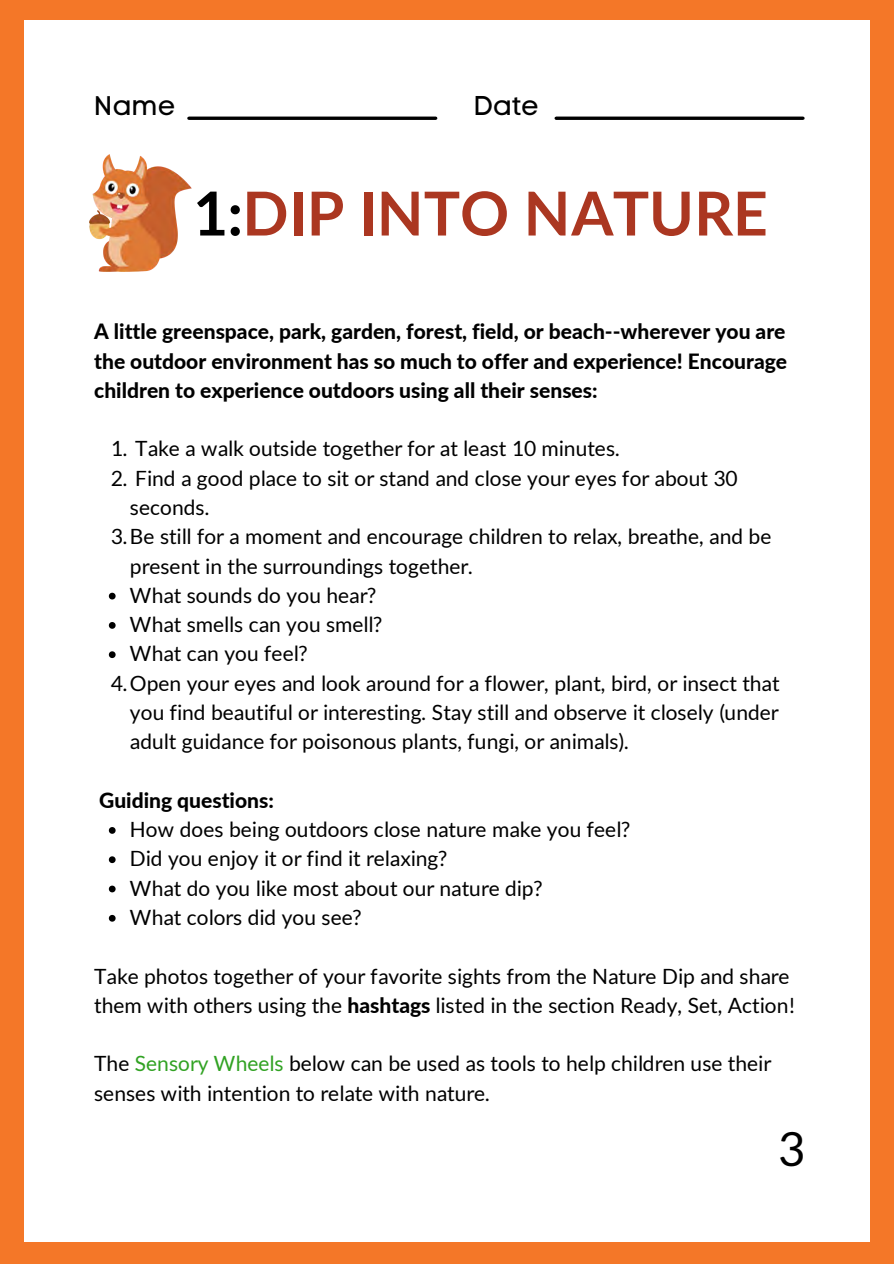
<style>
.page{position:relative;width:894px;height:1264px;background:#fff}
.page>*{position:absolute;margin:0;border:0;box-sizing:border-box;transform-origin:0 0}
.t1{font:700 60.6px "Lato";letter-spacing:.005em;color:#ab3721}
.t2{font:46.95px "Lato";color:#000}
.t3{font:26.85px "Code Pro Normal LC";color:#000}
.t4{font:21px/29.2px "Lato";color:#000}
.t5{font:800 21px/29.2px "Lato";color:#000;text-align:justify}
.s1{color:#000}
.s2{font-weight:800}
.s3{color:#31a223}
</style>
<div class="page">
<div style="left:0;top:0;width:893px;height:1263px;background:#f47728"></div>
<div style="left:24px;top:20px;width:845px;height:1221px;background:#fff"></div>
<hr style="left:189px;top:117px;width:246px;height:3px;background:#000">
<hr style="left:556px;top:117px;width:246px;height:3px;background:#000">
<img style="left:89px;top:154px;width:103px;height:117px">
<svg style="left:109px;top:592px;width:7px;height:7px"></svg>
<svg style="left:109px;top:622px;width:7px;height:6px"></svg>
<svg style="left:109px;top:651px;width:7px;height:7px"></svg>
<svg style="left:109px;top:827px;width:7px;height:6px"></svg>
<svg style="left:109px;top:856px;width:7px;height:7px"></svg>
<svg style="left:109px;top:885px;width:7px;height:7px"></svg>
<svg style="left:109px;top:914px;width:7px;height:7px"></svg>
<p class="t3" style="left:94px;top:89px;width:83px">Name</p>
<p class="t3" style="left:473px;top:89px;width:67px">Date</p>
<h1 class="t1" style="left:192px;top:179px;width:577px"><span class="s1">1:</span>DIP INTO NATURE</h1>
<p class="t5" style="left:94px;top:316px;width:694px">A little greenspace, park, garden, forest, field, or beach--wherever you are the outdoor environment has so much to offer and experience! Encourage children to experience outdoors using all their senses:</p>
<p class="t4" style="left:111px;top:434px;width:510px">1. Take a walk outside together for at least 10 minutes.</p>
<p class="t4" style="left:111px;top:463px;width:628px">2. Find a good place to sit or stand and close your eyes for about 30</p>
<p class="t4" style="left:130px;top:492px;width:81px">seconds.</p>
<p class="t4" style="left:111px;top:522px;width:662px">3.Be still for a moment and encourage children to relax, breathe, and be</p>
<p class="t4" style="left:130px;top:551px;width:344px">present in the surroundings together.</p>
<p class="t4" style="left:130px;top:580px;width:247px">What sounds do you hear?</p>
<p class="t4" style="left:130px;top:609px;width:253px">What smells can you smell?</p>
<p class="t4" style="left:130px;top:639px;width:179px">What can you feel?</p>
<p class="t4" style="left:111px;top:668px;width:670px">4.Open your eyes and look around for a flower, plant, bird, or insect that</p>
<p class="t4" style="left:130px;top:697px;width:650px">you find beautiful or interesting. Stay still and observe it closely (under</p>
<p class="t4" style="left:130px;top:727px;width:500px">adult guidance for poisonous plants, fungi, or animals).</p>
<p class="t5" style="left:99px;top:785px;width:176px">Guiding questions:</p>
<p class="t4" style="left:130px;top:814px;width:501px">How does being outdoors close nature make you feel?<br>Did you enjoy it or find it relaxing?<br>What do you like most about our nature dip?<br>What colors did you see?</p>
<p class="t4" style="left:94px;top:961px;width:702px">Take photos together of your favorite sights from the Nature Dip and share them with others using the <span class="s2">hashtags</span> listed in the section Ready, Set, Action!</p>
<p class="t4" style="left:94px;top:1049px;width:679px">The <span class="s3">Sensory Wheels</span> below can be used as tools to help children use their senses with intention to relate with nature.</p>
<h2 class="t2" style="left:777px;top:1122px;width:29px">3</h2>
</div>
